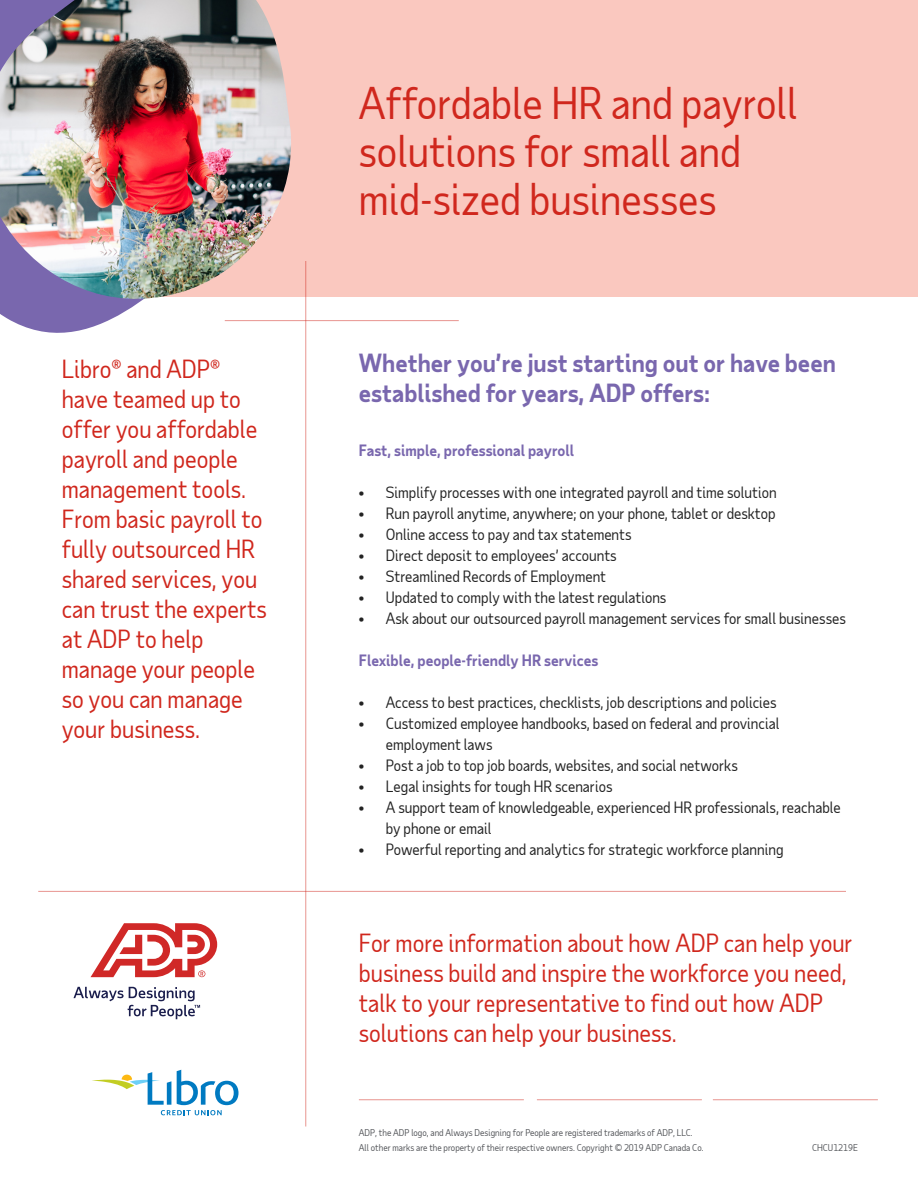
<style>
.page{position:relative;width:918px;height:1188px;background:#fff}
.page>*{position:absolute;margin:0;border:0;box-sizing:border-box;transform-origin:0 0}
.t1{font:42px/48px "Taub Sans";color:#d0271d}
.t2{font:24px/30px "Taub Sans";color:#d0271d}
.t3{font:700 24px/30px "Taub Sans";color:#7967ae}
.t4{font:15px/21px "Taub Sans";color:#222}
.t5{font:700 15px "Taub Sans";color:#7967ae}
.t6{font:9px/15px "Taub Sans";color:#54565a}
</style>
<div class="page">
<div style="left:0;top:0;width:918px;height:297px;background:#fac8bf"></div>
<svg style="left:0;top:300px;width:274px;height:33px"></svg>
<img style="left:0;top:0;width:291px;height:300px">
<hr style="left:225px;top:320px;width:234px;height:1px;background:#d0271d">
<hr style="left:305px;top:261px;width:1px;height:865px;background:#d0271d">
<hr style="left:38px;top:891px;width:808px;height:1px;background:#d0271d">
<svg style="left:92px;top:1070px;width:147px;height:45px"></svg>
<svg style="left:91px;top:923px;width:126px;height:54px"></svg>
<svg style="left:74px;top:987px;width:126px;height:32px"></svg>
<hr style="left:359px;top:1099px;width:165px;height:1px;background:#d0271d">
<hr style="left:537px;top:1099px;width:165px;height:1px;background:#d0271d">
<hr style="left:713px;top:1099px;width:165px;height:1px;background:#d0271d">
<p class="t2" style="left:62px;top:354px;width:207px">Libro® and ADP® have teamed up to offer you affordable payroll and people management tools.<br>From basic payroll to fully outsourced HR shared services, you can trust the experts at ADP to help manage your people so you can manage your business.</p>
<h1 class="t1" style="left:359px;top:78px;width:440px">Affordable HR and payroll solutions for small and mid-sized businesses</h1>
<h2 class="t3" style="left:359px;top:347px;width:479px">Whether you’re just starting out or have been established for years, ADP offers:</h2>
<p class="t5" style="left:359px;top:441px;width:217px">Fast, simple, professional payroll</p>
<p class="t4" style="left:359px;top:482px;width:419px">• Simplify processes with one integrated payroll and time solution</p>
<p class="t4" style="left:359px;top:503px;width:418px">• Run payroll anytime, anywhere; on your phone, tablet or desktop</p>
<p class="t4" style="left:359px;top:524px;width:274px">• Online access to pay and tax statements</p>
<p class="t4" style="left:359px;top:545px;width:259px">• Direct deposit to employees’ accounts</p>
<p class="t4" style="left:359px;top:566px;width:249px">• Streamlined Records of Employment</p>
<p class="t4" style="left:359px;top:587px;width:309px">• Updated to comply with the latest regulations</p>
<p class="t4" style="left:359px;top:608px;width:489px">• Ask about our outsourced payroll management services for small businesses</p>
<p class="t5" style="left:359px;top:651px;width:241px">Flexible, people-friendly HR services</p>
<p class="t4" style="left:359px;top:692px;width:419px">• Access to best practices, checklists, job descriptions and policies</p>
<p class="t4" style="left:386px;top:713px;width:395px;text-indent:-27px">• Customized employee handbooks, based on federal and provincial employment laws</p>
<p class="t4" style="left:359px;top:755px;width:380px">• Post a job to top job boards, websites, and social networks</p>
<p class="t4" style="left:359px;top:776px;width:255px">• Legal insights for tough HR scenarios</p>
<p class="t4" style="left:386px;top:797px;width:456px;text-indent:-27px">• A support team of knowledgeable, experienced HR professionals, reachable by phone or email</p>
<p class="t4" style="left:359px;top:839px;width:426px">• Powerful reporting and analytics for strategic workforce planning</p>
<h2 class="t2" style="left:359px;top:927px;width:495px">For more information about how ADP can help your business build and inspire the workforce you need, talk to your representative to find out how ADP solutions can help your business.</h2>
<p class="t6" style="left:359px;top:1124px;width:346px">ADP, the ADP logo, and Always Designing for People are registered trademarks of ADP, LLC.<br>All other marks are the property of their respective owners. Copyright © 2019 ADP Canada Co.</p>
<p class="t6" style="left:812px;top:1140px;width:47px">CHCU1219E</p>
</div>
